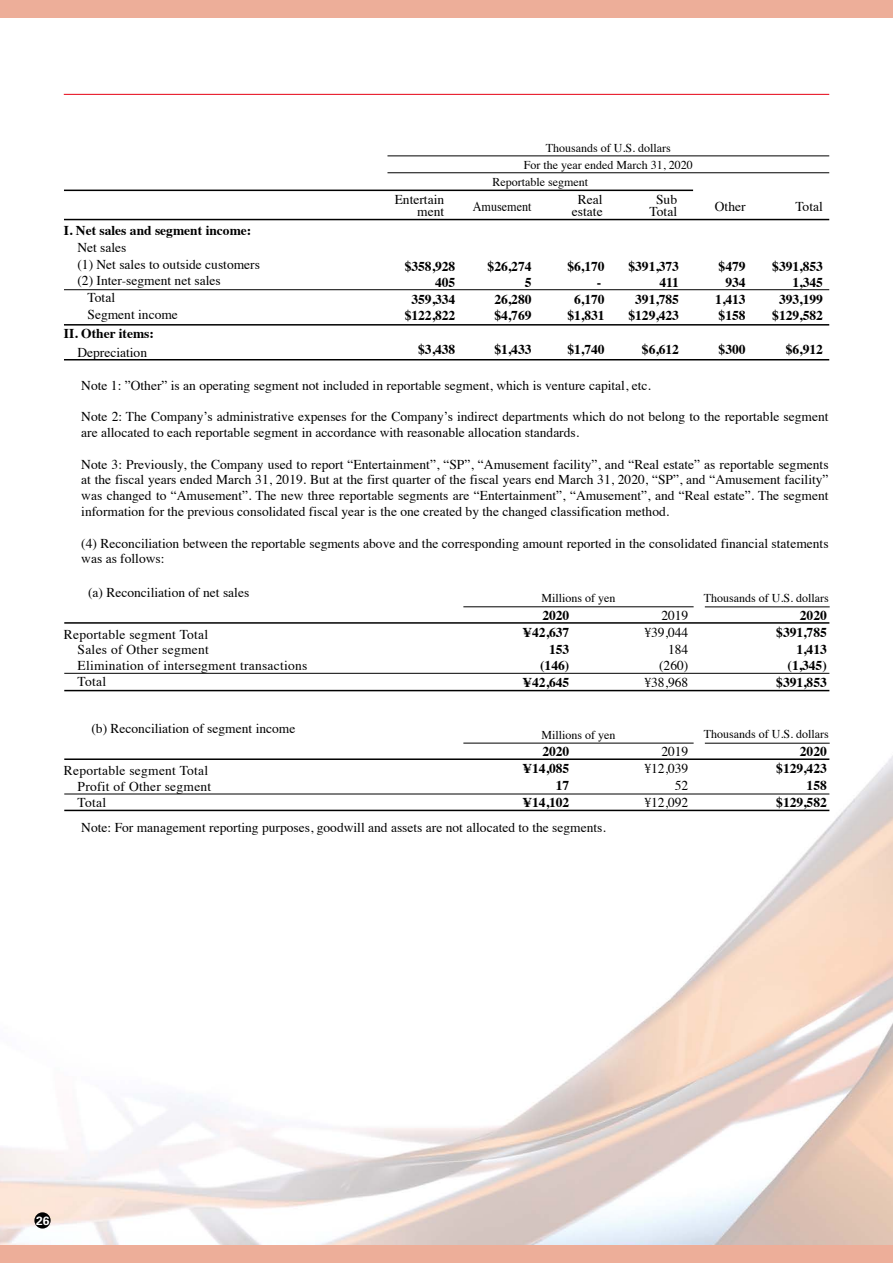
<style>
.page{position:relative;width:893px;height:1263px;background:#fff}
.page>*{position:absolute;margin:0;border:0;box-sizing:border-box;transform-origin:0 0}
.t1{font:13.5px/16.8px "Times";color:#000;text-align:right}
.t2{font:700 13.5px/16.6px "Times";color:#000;text-align:right}
.t3{font:13.5px/15.8px "Times";letter-spacing:.02em;color:#000}
.t4{font:13.5px "Times";color:#000;scale:.9 1}
.t5{font:12px/16.4px "Times";color:#000}
.t6{font:700 12px "Univers";color:#fff}
</style>
<div class="page">
<img style="left:0;top:17px;width:893px;height:1229px">
<div style="left:0;top:1246px;width:893px;height:17px;background:#edae99"></div>
<div style="left:0;top:0;width:893px;height:17px;background:#edae99"></div>
<hr style="left:64px;top:94px;width:765px;height:1px;background:#e60012">
<div style="left:34px;top:1212px;width:17px;height:16px;background:#000;border-radius:50%"></div>
<hr style="left:64px;top:622px;width:765px;height:2px;background:#000">
<hr style="left:64px;top:673px;width:765px;height:1px;background:#000">
<hr style="left:64px;top:690px;width:765px;height:1px;background:#000">
<hr style="left:705px;top:607px;width:125px;height:1px;background:#000">
<hr style="left:463px;top:606px;width:231px;height:1px;background:#000">
<hr style="left:64px;top:758px;width:765px;height:2px;background:#000">
<hr style="left:64px;top:794px;width:765px;height:1px;background:#000">
<hr style="left:64px;top:810px;width:765px;height:1px;background:#000">
<hr style="left:705px;top:743px;width:125px;height:1px;background:#000">
<hr style="left:463px;top:743px;width:231px;height:1px;background:#000">
<hr style="left:387px;top:172px;width:442px;height:1px;background:#000">
<hr style="left:64px;top:289px;width:765px;height:1px;background:#000">
<hr style="left:64px;top:359px;width:765px;height:1px;background:#000">
<hr style="left:64px;top:219px;width:765px;height:1px;background:#000">
<hr style="left:64px;top:190px;width:629px;height:1px;background:#000">
<hr style="left:64px;top:324px;width:765px;height:2px;background:#000">
<hr style="left:387px;top:156px;width:442px;height:1px;background:#000">
<p class="t5" style="left:546px;top:139px;width:126px">Thousands of U.S. dollars</p>
<p class="t2" style="left:64px;top:221px;width:189px">I. Net sales and segment income:</p>
<p class="t1" style="left:77px;top:238px;width:51px">Net sales</p>
<p class="t1" style="left:77px;top:255px;width:184px">(1) Net sales to outside customers</p>
<p class="t1" style="left:77px;top:271px;width:145px">(2) Inter-segment net sales</p>
<p class="t1" style="left:88px;top:288px;width:29px">Total</p>
<p class="t1" style="left:88px;top:304px;width:92px">Segment income</p>
<p class="t2" style="left:64px;top:324px;width:92px">II. Other items:</p>
<p class="t1" style="left:77px;top:343px;width:71px">Depreciation</p>
<p class="t1" style="left:395px;top:193px;width:51px;line-height:12px">Entertain ment</p>
<p class="t2" style="left:405px;top:256px;width:52px">$358,928<br>405<br>359,334 $122,822</p>
<p class="t2" style="left:418px;top:339px;width:39px">$3,438</p>
<p class="t5" style="left:492px;top:156px;width:202px;text-indent:31px">For the year ended March 31, 2020<br>Reportable segment</p>
<p class="t4" style="left:473px;top:194px;width:67px">Amusement</p>
<p class="t2" style="left:488px;top:256px;width:45px">$26,274<br>5<br>26,280 $4,769</p>
<p class="t2" style="left:494px;top:339px;width:39px">$1,433</p>
<p class="t1" style="left:572px;top:193px;width:32px;line-height:12px;text-align:center">Real estate</p>
<p class="t2" style="left:567px;top:256px;width:39px">$6,170 -<br>6,170 $1,831</p>
<p class="t2" style="left:567px;top:339px;width:39px">$1,740</p>
<p class="t1" style="left:650px;top:193px;width:29px;line-height:12px;text-align:center">Sub<br>Total</p>
<p class="t2" style="left:628px;top:256px;width:52px">$391,373<br>411<br>391,785 $129,423</p>
<p class="t2" style="left:642px;top:339px;width:39px">$6,612</p>
<p class="t1" style="left:715px;top:197px;width:32px">Other</p>
<p class="t2" style="left:715px;top:256px;width:32px">$479<br>934<br>1,413 $158</p>
<p class="t2" style="left:719px;top:339px;width:28px">$300</p>
<p class="t1" style="left:795px;top:197px;width:29px">Total</p>
<p class="t2" style="left:772px;top:256px;width:52px">$391,853<br>1,345<br>393,199 $129,582</p>
<p class="t2" style="left:786px;top:339px;width:39px">$6,912</p>
<p class="t1" style="left:81px;top:376px;width:571px">Note 1: ”Other” is an operating segment not included in reportable segment, which is venture capital, etc.</p>
<p class="t1" style="left:81px;top:408px;width:749px;line-height:15.8px;text-align:left">Note 2: The Company’s administrative expenses for the Company’s indirect departments which do not belong to the reportable segment are allocated to each reportable segment in accordance with reasonable allocation standards.</p>
<p class="t1" style="left:81px;top:455px;width:749px;line-height:15.8px;text-align:justify">Note 3: Previously, the Company used to report “Entertainment”, “SP”, “Amusement facility”, and “Real estate” as reportable segments at the fiscal years ended March 31, 2019. But at the first quarter of the fiscal years end March 31, 2020, “SP”, and “Amusement facility” was changed to “Amusement”. The new three reportable segments are “Entertainment”, “Amusement”, and “Real estate”. The segment information for the previous consolidated fiscal year is the one created by the changed classification method.</p>
<p class="t1" style="left:81px;top:534px;width:749px;line-height:15.8px;text-align:left">(4) Reconciliation between the reportable segments above and the corresponding amount reported in the consolidated financial statements was as follows:</p>
<p class="t1" style="left:88px;top:583px;width:163px">(a) Reconciliation of net sales</p>
<p class="t3" style="left:78px;top:625px;width:231px;text-indent:-14px">Reportable segment Total<br>Sales of Other segment<br>Elimination of intersegment transactions<br>Total</p>
<p class="t5" style="left:541px;top:589px;width:76px">Millions of yen</p>
<p class="t5" style="left:704px;top:588px;width:126px">Thousands of U.S. dollars</p>
<p class="t2" style="left:542px;top:606px;width:28px">2020</p>
<p class="t2" style="left:800px;top:606px;width:28px">2020</p>
<p class="t2" style="left:522px;top:623px;width:49px">¥ 42,637<br>153 (146)<br>¥ 42,645</p>
<p class="t1" style="left:644px;top:606px;width:45px">2019 ¥39,044<br>184 (260) ¥38,968</p>
<p class="t2" style="left:776px;top:623px;width:52px">$391,785<br>1,413 (1,345) $391,853</p>
<p class="t1" style="left:91px;top:719px;width:205px">(b) Reconciliation of segment income</p>
<p class="t3" style="left:78px;top:761px;width:135px;text-indent:-14px">Reportable segment Total<br>Profit of Other segment<br>Total</p>
<p class="t5" style="left:541px;top:725px;width:76px">Millions of yen</p>
<p class="t5" style="left:704px;top:725px;width:126px">Thousands of U.S. dollars</p>
<p class="t2" style="left:542px;top:742px;width:28px">2020</p>
<p class="t2" style="left:800px;top:742px;width:28px">2020</p>
<p class="t2" style="left:522px;top:759px;width:49px">¥ 14,085<br>17<br>¥ 14,102</p>
<p class="t1" style="left:644px;top:742px;width:45px">2019 ¥12,039<br>52 ¥12,092</p>
<p class="t2" style="left:776px;top:759px;width:52px">$129,423<br>158 $129,582</p>
<p class="t1" style="left:81px;top:817px;width:526px">Note: For management reporting purposes, goodwill and assets are not allocated to the segments.</p>
<p class="t6" style="left:36px;top:1213px;width:15px">26</p>
</div>
